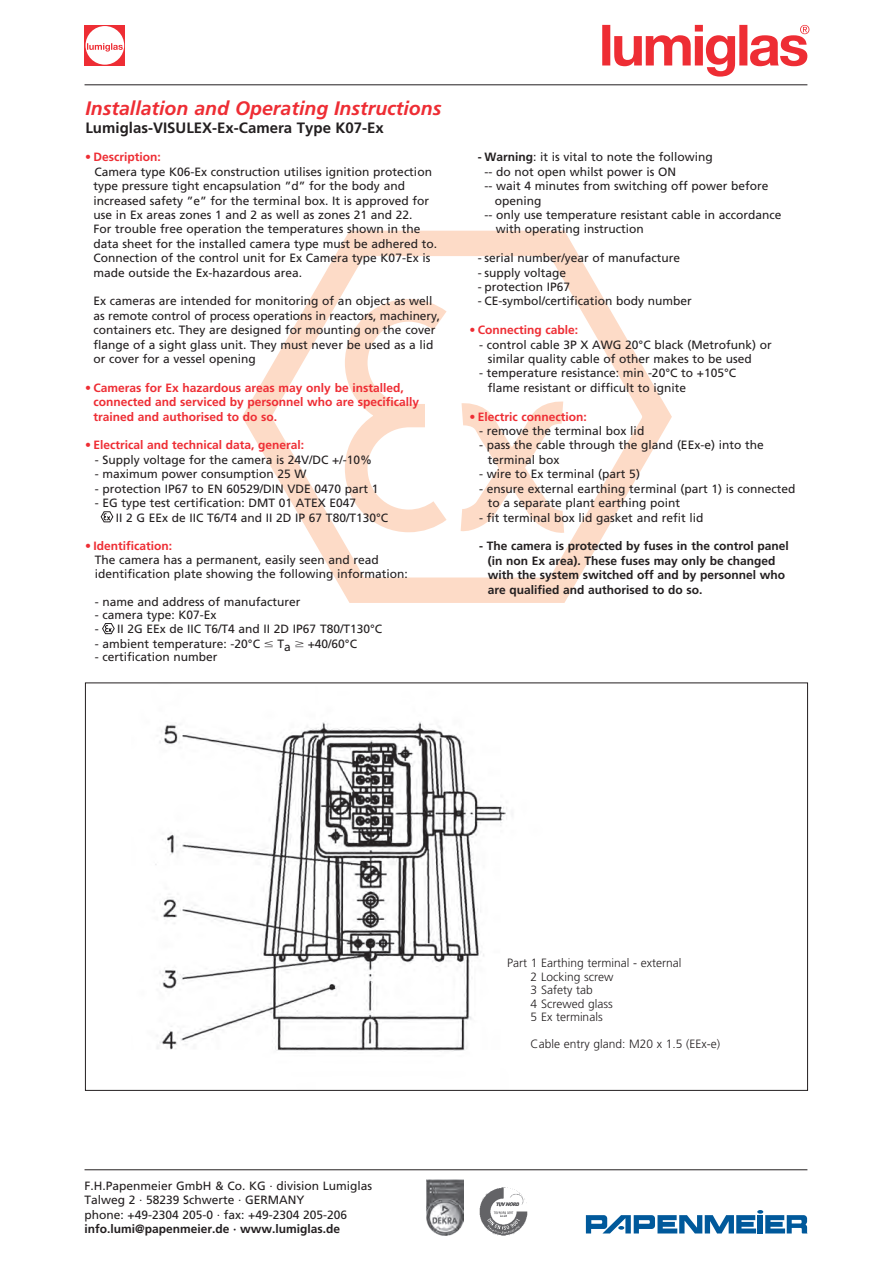
<style>
.page{position:relative;width:893px;height:1263px;background:#fff}
.page>*{position:absolute;margin:0;border:0;box-sizing:border-box;transform-origin:0 0}
.Headline{font:italic 700 19.5px "Frutiger";color:#ee2d34}
.Headline-2{font:700 15px "Frutiger";color:#231f20}
.t1{font:12px/14.4px "Frutiger";color:#231f20}
.t2{font:700 12px/14.4px "Frutiger";color:#ee2d34}
.t3{font:700 12px/14.4px "Frutiger";color:#231f20}
.t4{font:300 12px "Frutiger";color:#231f20}
.s1{font-weight:700}
</style>
<div class="page">
<svg style="left:242px;top:230px;width:430px;height:373px"></svg>
<svg style="left:334px;top:288px;width:254px;height:258px"></svg>
<img style="left:155px;top:722px;width:352px;height:329px">
<svg style="left:100px;top:511px;width:14px;height:12px"></svg>
<svg style="left:102px;top:623px;width:13px;height:12px"></svg>
<hr style="left:85px;top:84px;width:722px;height:1px;background:#231f20">
<hr style="left:85px;top:1169px;width:722px;height:1px;background:#231f20">
<svg style="left:85px;top:25px;width:40px;height:41px"></svg>
<div style="left:86px;top:26px;width:38px;height:39px;background:#fff;border-radius:50%"></div>
<svg style="left:87px;top:43px;width:36px;height:9px"></svg>
<svg style="left:602px;top:25px;width:207px;height:52px"></svg>
<svg style="left:586px;top:1210px;width:222px;height:23px"></svg>
<img style="left:427px;top:1180px;width:37px;height:56px">
<img style="left:480px;top:1187px;width:47px;height:48px">
<p class="Headline" style="left:85px;top:96px;width:357px">Installation and Operating Instructions</p>
<p class="Headline-2" style="left:85px;top:119px;width:300px">Lumiglas-VISULEX-Ex-Camera Type K07-Ex</p>
<p class="t2" style="left:85px;top:150px;width:77px">• Description:</p>
<p class="t1" style="left:94px;top:165px;width:340px">Camera type K06-Ex construction utilises ignition protection type pressure tight encapsulation ”d” for the body and</p>
<p class="t1" style="left:94px;top:193px;width:337px">increased safety ”e” for the terminal box. It is approved for use in Ex areas zones 1 and 2 as well as zones 21 and 22.</p>
<p class="t1" style="left:94px;top:222px;width:345px">For trouble free operation the temperatures shown in the data sheet for the installed camera type must be adhered to.</p>
<p class="t1" style="left:94px;top:251px;width:338px">Connection of the control unit for Ex Camera type K07-Ex is made outside the Ex-hazardous area.</p>
<p class="t1" style="left:94px;top:294px;width:348px">Ex cameras are intended for monitoring of an object as well as remote control of process operations in reactors, machinery, containers etc. They are designed for mounting on the cover flange of a sight glass unit. They must never be used as a lid or cover for a vessel opening</p>
<p class="t2" style="left:85px;top:381px;width:320px">• Cameras for Ex hazardous areas may only be installed,</p>
<p class="t2" style="left:94px;top:395px;width:327px">connected and serviced by personnel who are specifically trained and authorised to do so.</p>
<p class="t2" style="left:85px;top:438px;width:221px">• Electrical and technical data, general:</p>
<p class="t1" style="left:95px;top:453px;width:279px">- Supply voltage for the camera is 24V/DC +/-10%</p>
<p class="t1" style="left:95px;top:467px;width:213px">- maximum power consumption 25 W</p>
<p class="t1" style="left:95px;top:481px;width:285px">- protection IP67 to EN 60529/DIN VDE 0470 part 1</p>
<p class="t1" style="left:95px;top:496px;width:263px">- EG type test certification: DMT 01 ATEX E047</p>
<p class="t1" style="left:116px;top:510px;width:274px">II 2 G EEx de IIC T6/T4 and II 2D IP 67 T80/T130°C</p>
<p class="t2" style="left:85px;top:539px;width:89px">• Identification:</p>
<p class="t1" style="left:95px;top:553px;width:286px">The camera has a permanent, easily seen and read</p>
<p class="t1" style="left:95px;top:567px;width:315px">identification plate showing the following information:</p>
<p class="t1" style="left:95px;top:594px;width:207px">- name and address of manufacturer</p>
<p class="t1" style="left:95px;top:608px;width:123px">- camera type: K07-Ex</p>
<p class="t1" style="left:95px;top:622px;width:289px">- II 2G EEx de IIC T6/T4 and II 2D IP67 T80/T130°C</p>
<p class="t1" style="left:95px;top:636px;width:167px">- ambient temperature: -20°C</p>
<p class="t1" style="left:277px;top:638px;width:15px">Ta</p>
<p class="t1" style="left:308px;top:636px;width:51px">+40/60°C</p>
<p class="t1" style="left:95px;top:650px;width:124px">- certification number</p>
<p class="t1" style="left:478px;top:150px;width:236px"><span class="s1">- Warning</span>: it is vital to note the following</p>
<p class="t1" style="left:484px;top:165px;width:193px">-- do not open whilst power is ON</p>
<p class="t1" style="left:484px;top:179px;width:286px">-- wait 4 minutes from switching off power before</p>
<p class="t1" style="left:495px;top:193px;width:48px">opening</p>
<p class="t1" style="left:484px;top:208px;width:299px">-- only use temperature resistant cable in accordance</p>
<p class="t1" style="left:496px;top:222px;width:150px">with operating instruction</p>
<p class="t1" style="left:478px;top:251px;width:204px">- serial number/year of manufacture</p>
<p class="t1" style="left:478px;top:265px;width:90px">- supply voltage</p>
<p class="t1" style="left:478px;top:280px;width:94px">- protection IP67</p>
<p class="t1" style="left:478px;top:294px;width:215px">- CE-symbol/certification body number</p>
<p class="t2" style="left:469px;top:323px;width:110px">• Connecting cable:</p>
<p class="t1" style="left:479px;top:337px;width:294px">- control cable 3P X AWG 20°C black (Metrofunk) or</p>
<p class="t1" style="left:488px;top:352px;width:266px">similar quality cable of other makes to be used</p>
<p class="t1" style="left:479px;top:366px;width:258px">- temperature resistance: min -20°C to +105°C</p>
<p class="t1" style="left:488px;top:381px;width:200px">flame resistant or difficult to ignite</p>
<p class="t2" style="left:469px;top:409px;width:119px">• Electric connection:</p>
<p class="t1" style="left:479px;top:424px;width:167px">- remove the terminal box lid</p>
<p class="t1" style="left:479px;top:438px;width:286px">- pass the cable through the gland (EEx-e) into the</p>
<p class="t1" style="left:488px;top:453px;width:73px">terminal box</p>
<p class="t1" style="left:479px;top:467px;width:162px">- wire to Ex terminal (part 5)</p>
<p class="t1" style="left:479px;top:481px;width:318px">- ensure external earthing terminal (part 1) is connected</p>
<p class="t1" style="left:488px;top:496px;width:194px">to a separate plant earthing point</p>
<p class="t1" style="left:479px;top:510px;width:226px">- fit terminal box lid gasket and refit lid</p>
<p class="t3" style="left:488px;top:539px;width:302px;text-indent:-9px">- The camera is protected by fuses in the control panel (in non Ex area). These fuses may only be changed with the system switched off and by personnel who are qualified and authorised to do so.</p>
<p class="t1" style="left:85px;top:1178px;width:289px">F.H.Papenmeier GmbH &amp; Co. KG · division Lumiglas</p>
<p class="t1" style="left:85px;top:1193px;width:222px">Talweg 2 · 58239 Schwerte · GERMANY</p>
<p class="t1" style="left:85px;top:1207px;width:264px">phone: +49-2304 205-0 · fax: +49-2304 205-206</p>
<p class="t3" style="left:85px;top:1222px;width:257px">info.lumi@papenmeier.de · www.lumiglas.de</p>
<p class="t4" style="left:507px;top:956px;width:176px">Part 1 Earthing terminal - external</p>
<p class="t4" style="left:531px;top:970px;width:84px">2 Locking screw</p>
<p class="t4" style="left:531px;top:983px;width:64px">3 Safety tab</p>
<p class="t4" style="left:531px;top:997px;width:84px">4 Screwed glass</p>
<p class="t4" style="left:531px;top:1010px;width:74px">5 Ex terminals</p>
<p class="t4" style="left:531px;top:1037px;width:191px">Cable entry gland: M20 x 1.5 (EEx-e)</p>
</div>
